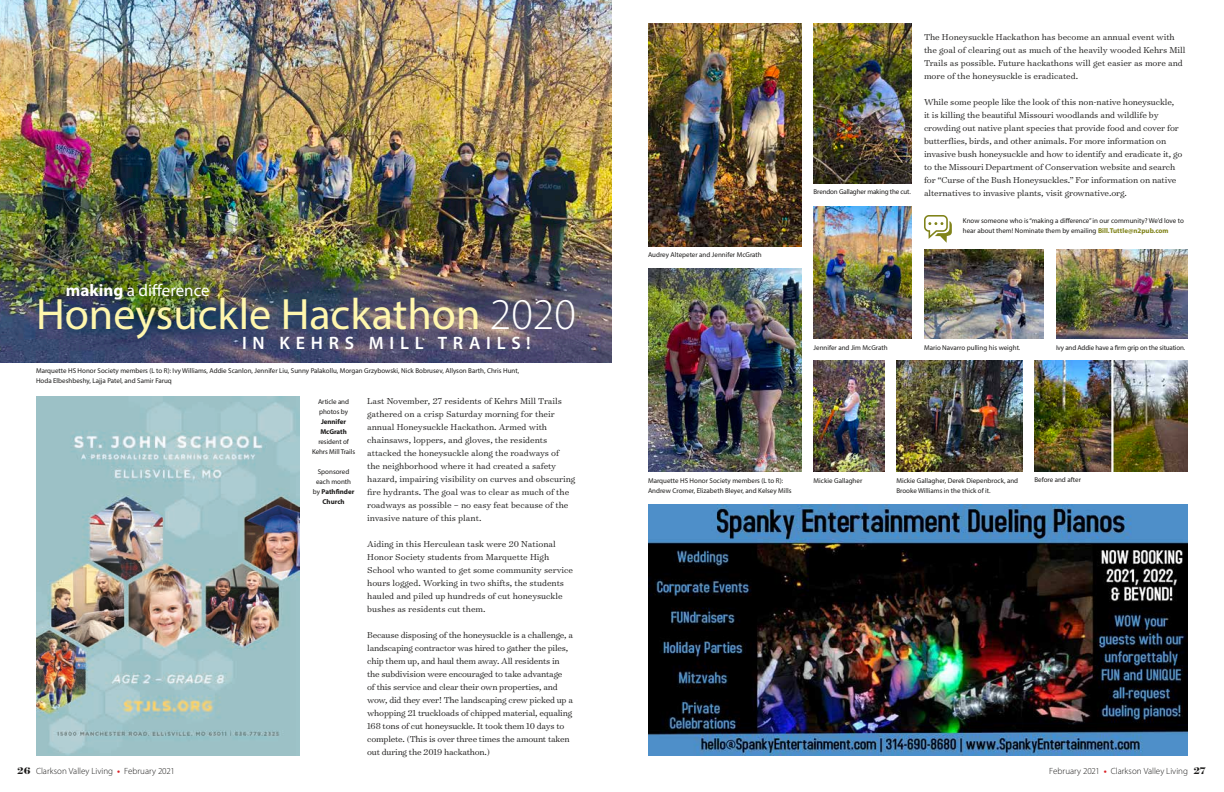
<style>
.page{position:relative;width:1224px;height:792px;background:#fff}
.page>*{position:absolute;margin:0;border:0;box-sizing:border-box;transform-origin:0 0}
.t1{font:44.1px "Myriad Pro";color:#fff7ad}
.t2{font:600 18px "Myriad Pro";letter-spacing:.32em;color:#fff}
.t3{font:17px "Myriad Pro";color:#fff}
.t4{font:300 9.8px/13px "Surveyor Text";letter-spacing:-.01em;color:#1c1b1a}
.t5{font:300 9px "Myriad Pro";color:#1c1b1a}
.t6{font:7px/10px "Myriad Pro";color:#1c1b1a}
.t7{font:7px "Myriad Pro";letter-spacing:-.02em;color:#1c1b1a}
.t8{font:700 7px/10px "Myriad Pro";letter-spacing:-.01em;color:#1c1b1a}
.s1{font-weight:700}
.s2{font-weight:300;color:#fff}
.s3{font-weight:700;color:#80831a}
.s4{font-family:"Surveyor Display";font-weight:700;font-size:11px}
.s5{font-weight:700;color:#da2228}
</style>
<div class="page">
<svg style="left:924px;top:215px;width:28px;height:28px"></svg>
<img style="left:36px;top:396px;width:264px;height:360px">
<img style="left:648px;top:504px;width:540px;height:252px">
<img style="left:648px;top:24px;width:154px;height:222px">
<img style="left:1034px;top:361px;width:154px;height:111px">
<img style="left:814px;top:24px;width:98px;height:159px">
<img style="left:1056px;top:250px;width:132px;height:89px">
<img style="left:814px;top:206px;width:98px;height:133px">
<img style="left:924px;top:250px;width:120px;height:89px">
<img style="left:0;top:0;width:612px;height:362px">
<img style="left:896px;top:361px;width:126px;height:111px">
<img style="left:814px;top:361px;width:70px;height:111px">
<img style="left:648px;top:268px;width:154px;height:204px">
<h3 class="t3" style="left:66px;top:280px;width:145px"><span class="s1">making</span> a difference</h3>
<h1 class="t1" style="left:36px;top:287px;width:542px">Honeysuckle Hackathon <span class="s2">2020</span></h1>
<h2 class="t2" style="left:242px;top:331px;width:290px">IN KEHRS MILL TRAILS!</h2>
<p class="t6" style="left:36px;top:366px;width:485px">Marquette HS Honor Society members (L to R): Ivy Williams, Addie Scanlon, Jennifer Liu, Sunny Palakollu, Morgan Grzybowski, Nick Bobrusev, Allyson Barth, Chris Hunt,<br>Hoda Elbeshbeshy, Lajja Patel, and Samir Faruq</p>
<p class="t6" style="left:318px;top:396px;width:32px">Article and photos by</p>
<p class="t8" style="left:320px;top:416px;width:28px">Jennifer<br>McGrath</p>
<p class="t6" style="left:312px;top:436px;width:45px;text-align:center">resident of<br>Kehrs Mill Trails</p>
<p class="t6" style="left:313px;top:466px;width:43px;text-align:center">Sponsored each month by <span class="s1">Pathfinder<br>Church</span></p>
<p class="t4" style="left:367px;top:394px;width:210px">Last November, 27 residents of Kehrs Mill Trails gathered on a crisp Saturday morning for their annual Honeysuckle Hackathon. Armed with chainsaws, loppers, and gloves, the residents attacked the honeysuckle along the roadways of<br>the neighborhood where it had created a safety hazard, impairing visibility on curves and obscuring fire hydrants. The goal was to clear as much of the roadways as possible – no easy feat because of the invasive nature of this plant.</p>
<p class="t4" style="left:367px;top:537px;width:207px">Aiding in this Herculean task were 20 National Honor Society students from Marquette High School who wanted to get some community service hours logged. Working in two shifts, the students hauled and piled up hundreds of cut honeysuckle bushes as residents cut them.</p>
<p class="t4" style="left:367px;top:628px;width:207px">Because disposing of the honeysuckle is a challenge, a landscaping contractor was hired to gather the piles, chip them up, and haul them away. All residents in the subdivision were encouraged to take advantage<br>of this service and clear their own properties, and wow, did they ever! The landscaping crew picked up a whopping 21 truckloads of chipped material, equaling 168 tons of cut honeysuckle. It took them 10 days to complete. (This is over three times the amount taken out during the 2019 hackathon.)</p>
<p class="t6" style="left:648px;top:250px;width:115px">Audrey Altepeter and Jennifer McGrath</p>
<p class="t7" style="left:814px;top:187px;width:99px">Brendon Gallagher making the cut.</p>
<p class="t4" style="left:924px;top:30px;width:263px">The Honeysuckle Hackathon has become an annual event with the goal of clearing out as much of the heavily wooded Kehrs Mill Trails as possible. Future hackathons will get easier as more and more of the honeysuckle is eradicated.</p>
<p class="t4" style="left:924px;top:95px;width:260px">While some people like the look of this non-native honeysuckle, it is killing the beautiful Missouri woodlands and wildlife by crowding out native plant species that provide food and cover for butterflies, birds, and other animals. For more information on invasive bush honeysuckle and how to identify and eradicate it, go to the Missouri Department of Conservation website and search for “Curse of the Bush Honeysuckles.” For information on native alternatives to invasive plants, visit grownative.org.</p>
<p class="t6" style="left:963px;top:216px;width:223px">Know someone who is “making a difference” in our community? We’d love to hear about them! Nominate them by emailing <span class="s3">Bill.Tuttle@n2pub.com</span></p>
<p class="t6" style="left:814px;top:342px;width:76px">Jennifer and Jim McGrath</p>
<p class="t7" style="left:1056px;top:343px;width:131px">Ivy and Addie have a firm grip on the situation.</p>
<p class="t6" style="left:924px;top:342px;width:98px">Mario Navarro pulling his weight.</p>
<p class="t6" style="left:648px;top:475px;width:145px">Marquette HS Honor Society members (L to R):<br>Andrew Cromer, Elizabeth Bleyer, and Kelsey Mills</p>
<p class="t6" style="left:814px;top:475px;width:50px">Mickie Gallagher</p>
<p class="t6" style="left:896px;top:475px;width:123px">Mickie Gallagher, Derek Diepenbrock, and<br>Brooke Williams in the thick of it.</p>
<p class="t6" style="left:1034px;top:475px;width:48px">Before and after</p>
<p class="t5" style="left:17px;top:765px;width:159px"><span class="s4">26</span> Clarkson Valley Living <span class="s5">•</span> February 2021</p>
<p class="t5" style="left:1049px;top:765px;width:158px">February 2021 <span class="s5">•</span> Clarkson Valley Living <span class="s4">27</span></p>
</div>
